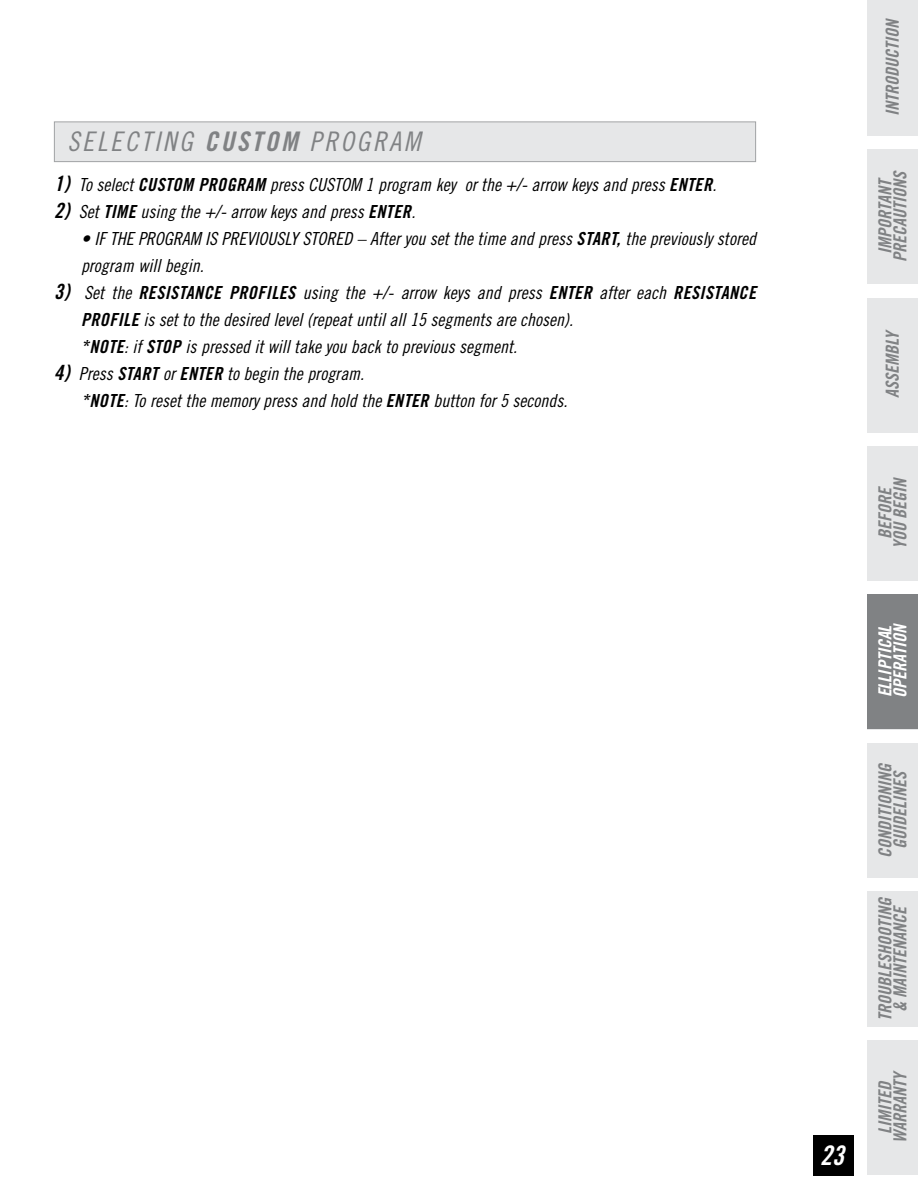
<style>
.page{position:relative;width:918px;height:1188px;background:#fff}
.page>*{position:absolute;margin:0;border:0;box-sizing:border-box;transform-origin:0 0}
.t1{font:27px "Trade Gothic LT Std Cn 18 Obl";letter-spacing:.1em;color:#808284}
.t2{font:27px "Trade Gothic LT Std Bd Cn 20 Obl";color:#fff}
.t3{font:18px/27px "Trade Gothic LT Std Cn 18 Obl";color:#000}
.t4{font:18px/15px "Trade Gothic LT Std Bd Cn 20 Obl";letter-spacing:-.01em;color:#808284;text-align:center}
.t5{font:18px/15px "Trade Gothic LT Std Bd Cn 20 Obl";color:#fff}
.s1{font-family:"Trade Gothic LT Std Bd Cn 20 Obl"}
.s2{font-family:"Trade Gothic LT Std Bd Cn 20 Obl";font-size:21px}
</style>
<div class="page">
<div style="left:867px;top:446px;width:51px;height:135px;background:#e6e7e8"></div>
<div style="left:813px;top:1135px;width:41px;height:40px;background:#000"></div>
<div style="left:867px;top:0;width:51px;height:136px;background:#e6e7e8"></div>
<div style="left:867px;top:149px;width:51px;height:135px;background:#e6e7e8"></div>
<div style="left:867px;top:743px;width:51px;height:135px;background:#e6e7e8"></div>
<div style="left:867px;top:892px;width:51px;height:135px;background:#e6e7e8"></div>
<div style="left:867px;top:1040px;width:51px;height:135px;background:#e6e7e8"></div>
<div style="left:867px;top:298px;width:51px;height:135px;background:#e6e7e8"></div>
<div style="left:867px;top:594px;width:51px;height:135px;background:#808284"></div>
<div style="left:54px;top:122px;width:702px;height:40px;background:#e6e7e8"></div>
<div style="left:54px;top:122px;width:702px;height:40px;border:1px solid #a1a3a5"></div>
<h1 class="t1" style="left:67px;top:126px;width:354px">SELECTING <span class="s1">CUSTOM</span> PROGRAM</h1>
<p class="t3" style="left:54px;top:171px;width:664px"><span class="s2">1)</span> To select <span class="s1">CUSTOM PROGRAM</span> press CUSTOM 1 program key or the +/- arrow keys and press <span class="s1">ENTER</span>.</p>
<p class="t3" style="left:54px;top:198px;width:363px"><span class="s2">2)</span> Set <span class="s1">TIME</span> using the +/- arrow keys and press <span class="s1">ENTER</span>.</p>
<p class="t3" style="left:81px;top:225px;width:677px">• IF THE PROGRAM IS PREVIOUSLY STORED – After you set the time and press <span class="s1">START,</span> the previously stored program will begin.</p>
<p class="t3" style="left:81px;top:279px;width:677px;text-indent:-27px"><span class="s2">3)</span> Set the <span class="s1">RESISTANCE PROFILES</span> using the +/- arrow keys and press <span class="s1">ENTER</span> after each <span class="s1">RESISTANCE<br>PROFILE</span> is set to the desired level (repeat until all 15 segments are chosen).<br><span class="s1">*Note</span>: if <span class="s1">STOP</span> is pressed it will take you back to previous segment.</p>
<p class="t3" style="left:81px;top:360px;width:488px;text-indent:-27px"><span class="s2">4)</span> Press <span class="s1">START</span> or <span class="s1">ENTER</span> to begin the program.<br><span class="s1">*NOTE</span>: To reset the memory press and hold the <span class="s1">ENTER</span> button for 5 seconds.</p>
<h1 class="t2" style="left:820px;top:1139px;width:25px">23</h1>
<p class="t4" style="left:885px;top:116px;width:99px;rotate:-90deg">INTRODUCTION</p>
<p class="t4" style="left:878px;top:262px;width:93px;rotate:-90deg">IMPORTANT<br>PRECAUTIONS</p>
<p class="t4" style="left:885px;top:398px;width:70px;rotate:-90deg">ASSEMBLY</p>
<p class="t4" style="left:878px;top:549px;width:74px;rotate:-90deg">BEFORE<br>YOU BEGIN</p>
<p class="t5" style="left:878px;top:698px;width:76px;rotate:-90deg">ELLIPTICAL<br>OPERATION</p>
<p class="t4" style="left:878px;top:858px;width:97px;rotate:-90deg">CONDITIONING<br>GUIDELINES</p>
<p class="t4" style="left:878px;top:1021px;width:126px;rotate:-90deg">TROUBLESHOOTING &amp; MAINTENANCE</p>
<p class="t4" style="left:878px;top:1143px;width:74px;rotate:-90deg">LIMITED<br>WARRANTY</p>
</div>
